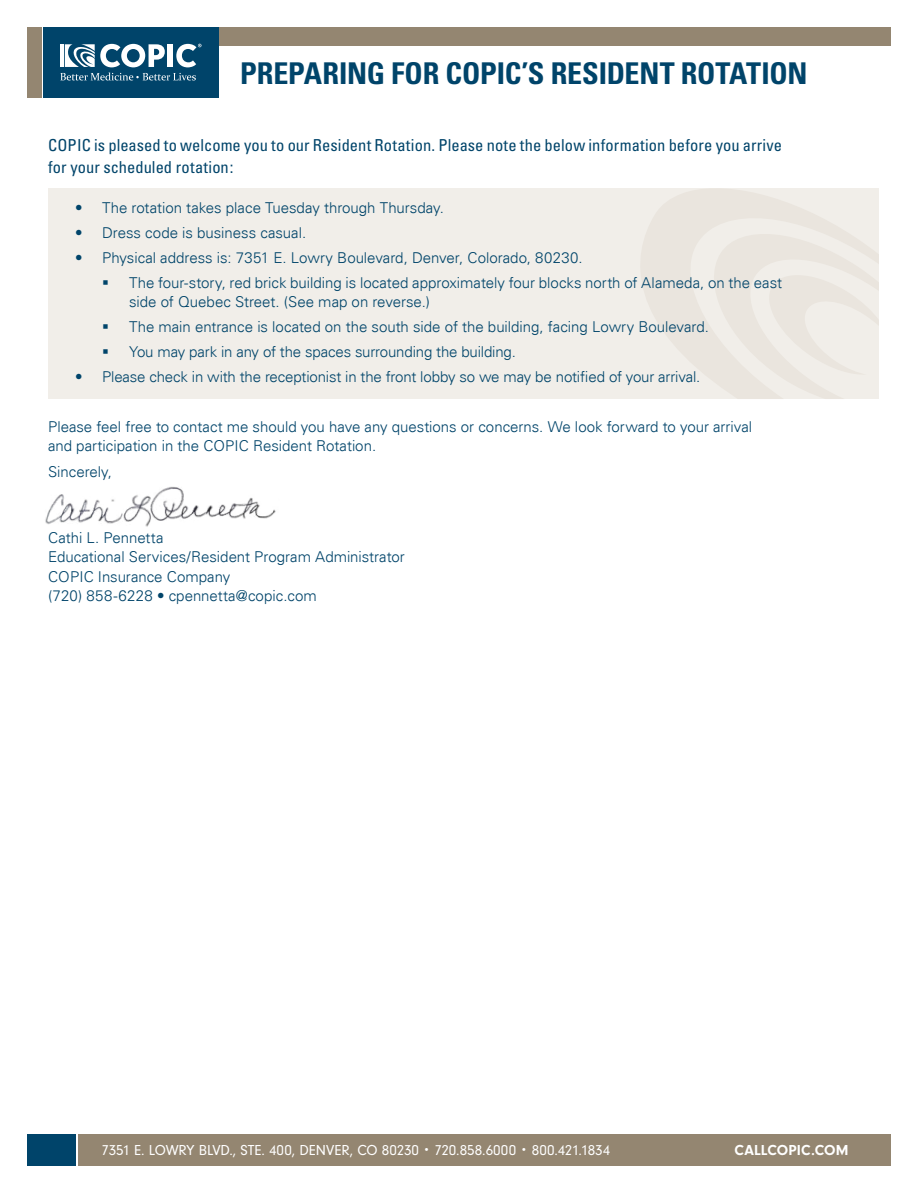
<style>
.page{position:relative;width:918px;height:1188px;background:#fff}
.page>*{position:absolute;margin:0;border:0;box-sizing:border-box;transform-origin:0 0}
.t1{font:700 condensed 30px "Univers";letter-spacing:-.005em;color:#00446a}
.t2{font:condensed 16.5px/22.5px "Univers";letter-spacing:.005em;color:#00446a}
.t3{font:300 15px/19.5px "Univers";color:#00446a}
.t4{font:15px "Neuzeit Gro";color:#fff}
.t5{font:700 15px "Neuzeit Gro";letter-spacing:.01em;color:#fff}
.s1{font-size:10.5px}
</style>
<div class="page">
<div style="left:48px;top:188px;width:831px;height:211px;background:#f1eee9"></div>
<div style="left:87px;top:27px;width:804px;height:18px;background:#948671"></div>
<div style="left:27px;top:27px;width:14px;height:70px;background:#948671"></div>
<div style="left:43px;top:27px;width:176px;height:70px;background:#00446a"></div>
<svg style="left:60px;top:44px;width:142px;height:36px"></svg>
<div style="left:79px;top:1134px;width:812px;height:31px;background:#948671"></div>
<div style="left:27px;top:1134px;width:48px;height:31px;background:#00446a"></div>
<img style="left:45px;top:486px;width:231px;height:41px">
<h1 class="t1" style="left:240px;top:55px;width:569px">PREPARING FOR COPIC’S RESIDENT ROTATION</h1>
<p class="t2" style="left:48px;top:133px;width:736px">COPIC is pleased to welcome you to our Resident Rotation. Please note the below information before you arrive for your scheduled rotation:</p>
<p class="t3" style="left:75px;top:198px;width:371px">• The rotation takes place Tuesday through Thursday.</p>
<p class="t3" style="left:75px;top:223px;width:233px">• Dress code is business casual.</p>
<p class="t3" style="left:129px;top:245px;width:655px;line-height:24.9px;text-indent:-54px">• Physical address is: 7351 E. Lowry Boulevard, Denver, Colorado, 80230.<br>The four-story, red brick building is located approximately four blocks north of Alameda, on the east</p>
<p class="t3" style="left:129px;top:289px;width:581px;line-height:24.9px">side of Quebec Street. (See map on reverse.)<br>The main entrance is located on the south side of the building, facing Lowry Boulevard.<br>You may park in any of the spaces surrounding the building.</p>
<p class="t3" style="left:75px;top:367px;width:627px">• Please check in with the receptionist in the front lobby so we may be notified of your arrival.</p>
<p class="t3" style="left:48px;top:417px;width:706px">Please feel free to contact me should you have any questions or concerns. We look forward to your arrival and participation in the COPIC Resident Rotation.</p>
<p class="t3" style="left:48px;top:462px;width:66px">Sincerely,</p>
<p class="t3" style="left:48px;top:528px;width:358px">Cathi L. Pennetta<br>Educational Services/Resident Program Administrator COPIC Insurance Company<br>(720) 858-6228 • cpennetta@copic.com</p>
<p class="t4" style="left:102px;top:1141px;width:510px">7351 E. LOWRY BLVD., STE. 400, DENVER, CO 80230 <span class="s1">•</span> 720.858.6000 <span class="s1">•</span> 800.421.1834</p>
<p class="t5" style="left:735px;top:1141px;width:115px">CALLCOPIC.COM</p>
</div>
